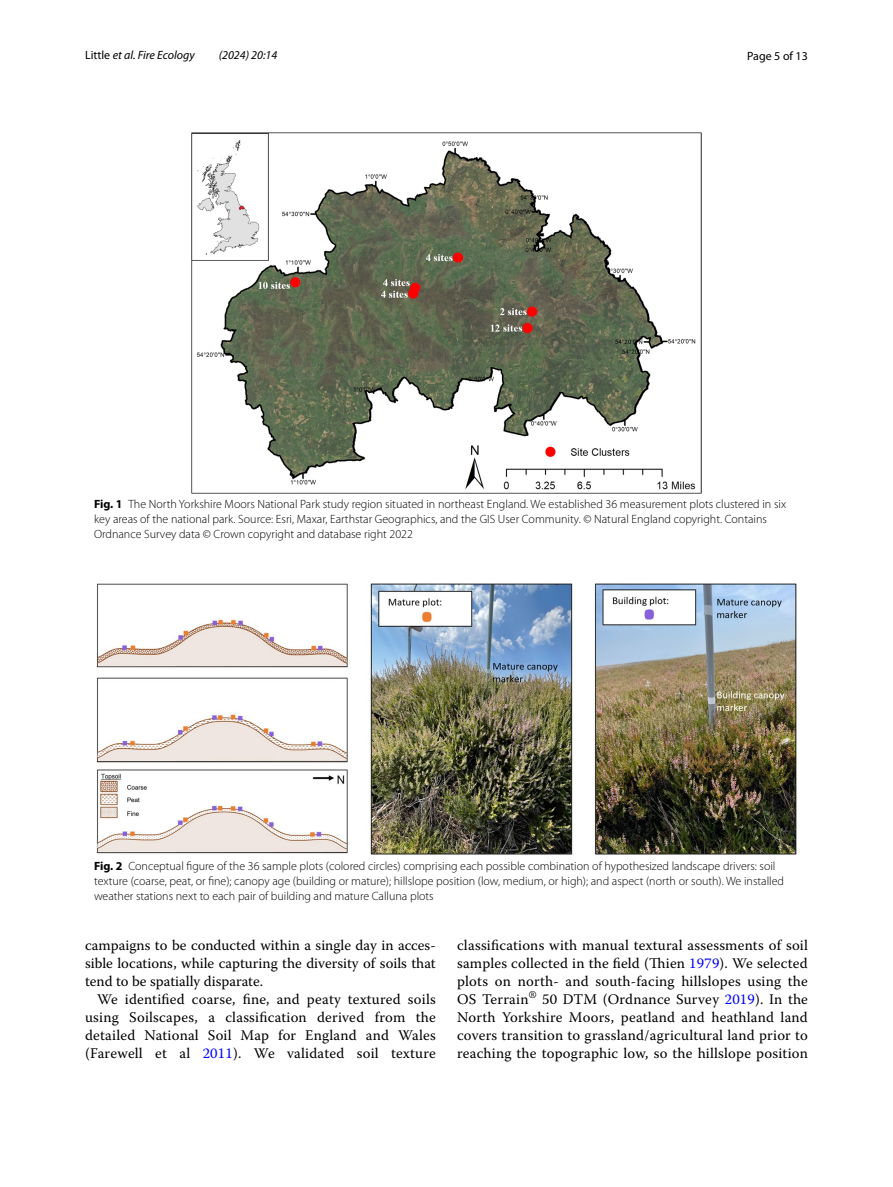
<style>
.page{position:relative;width:893px;height:1187px;background:#fff}
.page>*{position:absolute;margin:0;border:0;box-sizing:border-box;transform-origin:0 0}
.t1{font:14.7px/18px "Warnock Pro";letter-spacing:.015em;color:#000;text-align:justify}
.t2{font:300 12px/15px "Myriad Pro";color:#000}
.t3{font:italic 12px "Myriad Pro";color:#000}
.t4{font:12px "Myriad Pro";color:#000}
.s1{font-style:normal}
.s2{font-weight:700}
.s3{color:#00f}
</style>
<div class="page">
<img style="left:191px;top:133px;width:511px;height:360px">
<img style="left:96px;top:583px;width:701px;height:271px">
<p class="t3" style="left:85px;top:48px;width:111px"><span class="s1">Little</span> et al. Fire Ecology</p>
<p class="t3" style="left:219px;top:48px;width:60px">(2024) 20:14</p>
<p class="t4" style="left:747px;top:48px;width:62px">Page 5 of 13</p>
<p class="t2" style="left:94px;top:497px;width:694px"><span class="s2">Fig. 1</span> The North Yorkshire Moors National Park study region situated in northeast England. We established 36 measurement plots clustered in six key areas of the national park. Source: Esri, Maxar, Earthstar Geographics, and the GIS User Community. © Natural England copyright. Contains<br>Ordnance Survey data © Crown copyright and database right 2022</p>
<p class="t2" style="left:94px;top:858px;width:692px"><span class="s2">Fig. 2</span> Conceptual figure of the 36 sample plots (colored circles) comprising each possible combination of hypothesized landscape drivers: soil texture (coarse, peat, or fine); canopy age (building or mature); hillslope position (low, medium, or high); and aspect (north or south). We installed weather stations next to each pair of building and mature Calluna plots</p>
<p class="t1" style="left:85px;top:935px;width:352px">campaigns to be conducted within a single day in acces&shy;sible locations, while capturing the diversity of soils that tend to be spatially disparate.</p>
<p class="t1" style="left:85px;top:989px;width:352px;text-indent:12px">We identified coarse, fine, and peaty textured soils using Soilscapes, a classification derived from the detailed National Soil Map for England and Wales (Farewell et al <span class="s3">2011</span>). We validated soil texture</p>
<p class="t1" style="left:457px;top:935px;width:352px">classifications with manual textural assessments of soil samples collected in the field (Thien <span class="s3">1979</span>). We selected plots on north- and south-facing hillslopes using the OS Terrain<sup>®</sup> 50 DTM (Ordnance Survey <span class="s3">2019</span>). In the North Yorkshire Moors, peatland and heathland land covers transition to grassland/agricultural land prior to reaching the topographic low, so the hillslope position</p>
</div>
